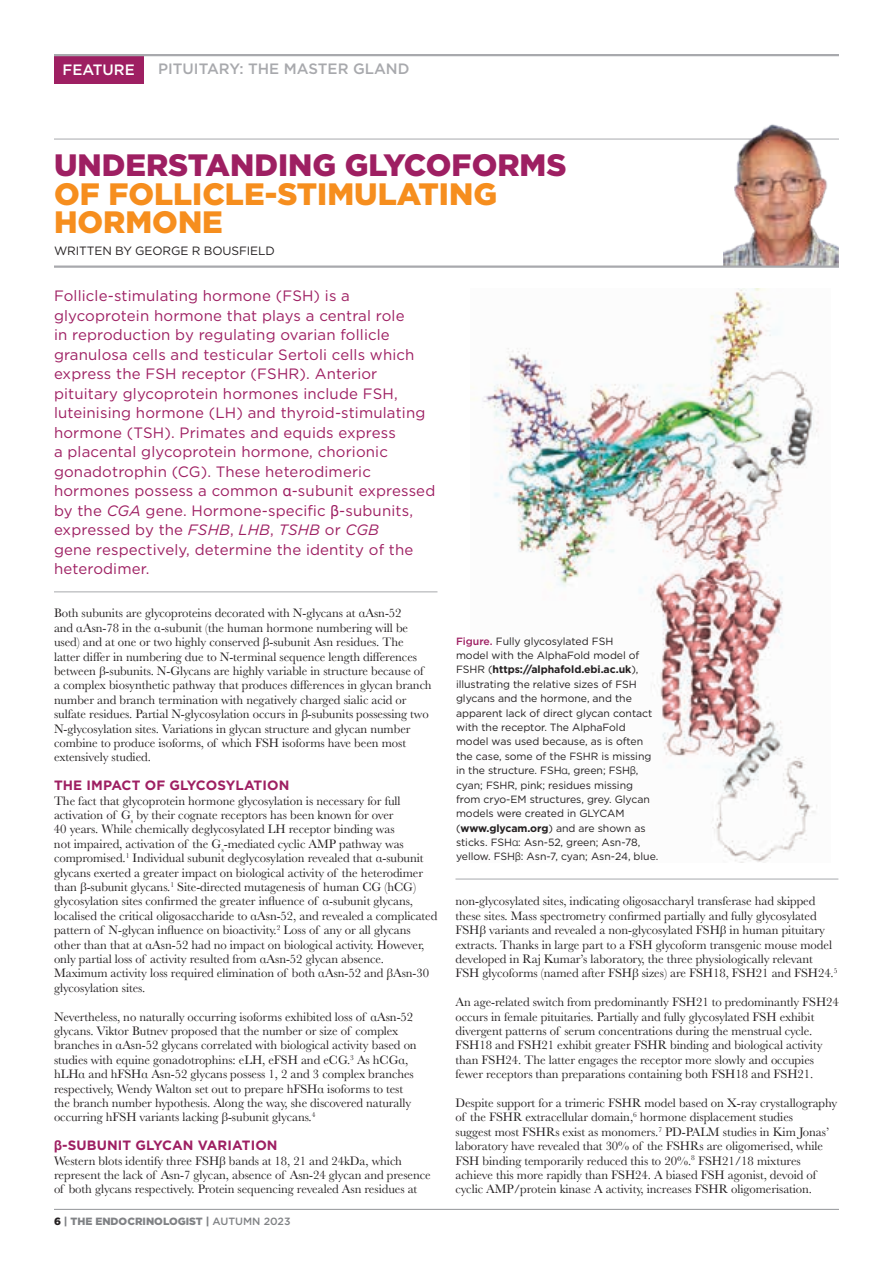
<style>
.page{position:relative;width:893px;height:1263px;background:#fff}
.page>*{position:absolute;margin:0;border:0;box-sizing:border-box;transform-origin:0 0}
.t1{font:900 30.9px/28.5px "Gotham";color:#f68e1e}
.t2{font:900 30.9px "Gotham";color:#9e1f62}
.t3{font:15px/19.5px "Gotham";letter-spacing:.01em;color:#9e1f62}
.t4{font:500 15px "Gotham";color:#a8a9ad}
.t5{font:500 15px "Gotham";color:#fff}
.t6{font:700 13.5px "Gotham";letter-spacing:.01em;color:#9e1f62}
.t7{font:12.75px/14.4px "Baskerville";letter-spacing:-.005em;color:#231f20}
.t8{font:12px "Gotham";letter-spacing:-.01em;color:#231f20}
.t9{font:10.5px/14.4px "Gotham";letter-spacing:-.005em;color:#231f20}
.t10{font:900 10.5px "Gotham";color:#808285}
.s1{font-family:"Helvetica Neue"}
.s2{font-style:italic}
.s3{color:#231f20}
.s4{font-weight:500}
.s5{font-weight:500;color:#9e1f62}
.s6{font-weight:700}
.s7{font-family:"Helvetica Neue";font-weight:300}
</style>
<div class="page">
<hr style="left:54px;top:1209px;width:785px;height:1px;background:#939598">
<hr style="left:54px;top:139px;width:785px;height:1px;background:#a8a9ad">
<img style="left:723px;top:124px;width:116px;height:141px">
<div style="left:54px;top:54px;width:89px;height:29px;background:#9e1f62"></div>
<hr style="left:54px;top:265px;width:785px;height:3px;background:#a8a9ad">
<hr style="left:54px;top:54px;width:785px;height:2px;background:#a8a9ad">
<hr style="left:54px;top:591px;width:383px;height:1px;background:#a8a9ad">
<img style="left:470px;top:289px;width:349px;height:573px">
<hr style="left:455px;top:879px;width:383px;height:1px;background:#a8a9ad">
<p class="t5" style="left:63px;top:60px;width:74px">FEATURE</p>
<p class="t4" style="left:158px;top:59px;width:253px">PITUITARY: THE MASTER GLAND</p>
<h1 class="t2" style="left:54px;top:144px;width:514px">UNDERSTANDING GLYCOFORMS</h1>
<h1 class="t1" style="left:54px;top:179px;width:445px">OF FOLLICLE-STIMULATING<br>HORMONE</h1>
<p class="t8" style="left:54px;top:243px;width:222px">WRITTEN BY GEORGE R BOUSFIELD</p>
<p class="t3" style="left:54px;top:286px;width:383px">Follicle-stimulating hormone (FSH) is a glycoprotein hormone that plays a central role<br>in reproduction by regulating ovarian follicle granulosa cells and testicular Sertoli cells which express the FSH receptor (FSHR). Anterior pituitary glycoprotein hormones include FSH, luteinising hormone (LH) and thyroid-stimulating hormone (TSH). Primates and equids express<br>a placental glycoprotein hormone, chorionic gonadotrophin (CG). These heterodimeric hormones possess a common <span class="s1">α</span>-subunit expressed by the <span class="s2">CGA</span> gene. Hormone-specific <span class="s1">β</span>-subunits, expressed by the <span class="s2">FSHB</span>, <span class="s2">LHB</span>, <span class="s2">TSHB</span> or <span class="s2">CGB<br></span>gene respectively, determine the identity of the heterodimer.</p>
<p class="t7" style="left:54px;top:606px;width:379px">Both subunits are glycoproteins decorated with N-glycans at αAsn-52<br>and αAsn-78 in the α-subunit (the human hormone numbering will be used) and at one or two highly conserved β-subunit Asn residues. The latter differ in numbering due to N-terminal sequence length differences between β-subunits. N-Glycans are highly variable in structure because of a complex biosynthetic pathway that produces differences in glycan branch number and branch termination with negatively charged sialic acid or sulfate residues. Partial N-glycosylation occurs in β-subunits possessing two N-glycosylation sites. Variations in glycan structure and glycan number combine to produce isoforms, of which FSH isoforms have been most extensively studied.</p>
<p class="t6" style="left:54px;top:776px;width:237px">THE IMPACT OF GLYCOSYLATION</p>
<p class="t7" style="left:54px;top:793px;width:385px">The fact that glycoprotein hormone glycosylation is necessary for full activation of G<sub>s</sub> by their cognate receptors has been known for over<br>40 years. While chemically deglycosylated LH receptor binding was<br>not impaired, activation of the G<sub>s</sub>-mediated cyclic AMP pathway was compromised.<sup>1</sup> Individual subunit deglycosylation revealed that α-subunit glycans exerted a greater impact on biological activity of the heterodimer than β-subunit glycans.<sup>1</sup> Site-directed mutagenesis of human CG (hCG) glycosylation sites confirmed the greater influence of α-subunit glycans, localised the critical oligosaccharide to αAsn-52, and revealed a complicated pattern of N-glycan influence on bioactivity.<sup>2</sup> Loss of any or all glycans other than that at αAsn-52 had no impact on biological activity. However, only partial loss of activity resulted from αAsn-52 glycan absence.<br>Maximum activity loss required elimination of both αAsn-52 and βAsn-30 glycosylation sites.</p>
<p class="t7" style="left:54px;top:1009px;width:364px">Nevertheless, no naturally occurring isoforms exhibited loss of αAsn-52 glycans. Viktor Butnev proposed that the number or size of complex branches in αAsn-52 glycans correlated with biological activity based on studies with equine gonadotrophins: eLH, eFSH and eCG.<sup>3</sup> As hCGα, hLHα and hFSHα Asn-52 glycans possess 1, 2 and 3 complex branches respectively, Wendy Walton set out to prepare hFSHα isoforms to test the branch number hypothesis. Along the way, she discovered naturally occurring hFSH variants lacking β-subunit glycans.<sup>4</sup></p>
<p class="t6" style="left:54px;top:1136px;width:225px"><span class="s1">β</span>-SUBUNIT GLYCAN VARIATION</p>
<p class="t7" style="left:54px;top:1153px;width:378px">Western blots identify three FSHβ bands at 18, 21 and 24kDa, which represent the lack of Asn-7 glycan, absence of Asn-24 glycan and presence of both glycans respectively. Protein sequencing revealed Asn residues at</p>
<p class="t10" style="left:54px;top:1214px;width:238px"><span class="s3">6</span> | THE ENDOCRINOLOGIST | <span class="s4">AUTUMN 2023</span></p>
<p class="t9" style="left:456px;top:633px;width:204px"><span class="s5">Figure.</span> Fully glycosylated FSH<br>model with the AlphaFold model of FSHR (<span class="s6">https://alphafold.ebi.ac.uk</span>), illustrating the relative sizes of FSH glycans and the hormone, and the apparent lack of direct glycan contact with the receptor. The AlphaFold model was used because, as is often the case, some of the FSHR is missing in the structure. FSH<span class="s7">α</span>, green; FSH<span class="s7">β</span>, cyan; FSHR, pink; residues missing from cryo-EM structures, grey. Glycan models were created in GLYCAM (<span class="s6">www.glycam.org</span>) and are shown as sticks. FSH<span class="s7">α</span>: Asn-52, green; Asn-78, yellow. FSH<span class="s7">β</span>: Asn-7, cyan; Asn-24, blue.</p>
<p class="t7" style="left:455px;top:894px;width:383px">non-glycosylated sites, indicating oligosaccharyl transferase had skipped these sites. Mass spectrometry confirmed partially and fully glycosylated FSHβ variants and revealed a non-glycosylated FSHβ in human pituitary extracts. Thanks in large part to a FSH glycoform transgenic mouse model developed in Raj Kumar’s laboratory, the three physiologically relevant FSH glycoforms (named after FSHβ sizes) are FSH18, FSH21 and FSH24.<sup>5</sup></p>
<p class="t7" style="left:455px;top:995px;width:385px">An age-related switch from predominantly FSH21 to predominantly FSH24 occurs in female pituitaries. Partially and fully glycosylated FSH exhibit divergent patterns of serum concentrations during the menstrual cycle.<br>FSH18 and FSH21 exhibit greater FSHR binding and biological activity than FSH24. The latter engages the receptor more slowly and occupies fewer receptors than preparations containing both FSH18 and FSH21.</p>
<p class="t7" style="left:455px;top:1096px;width:383px">Despite support for a trimeric FSHR model based on X-ray crystallography of the FSHR extracellular domain,<sup>6</sup> hormone displacement studies<br>suggest most FSHRs exist as monomers.<sup>7</sup> PD-PALM studies in Kim Jonas’ laboratory have revealed that 30% of the FSHRs are oligomerised, while FSH binding temporarily reduced this to 20%.<sup>8</sup> FSH21/18 mixtures achieve this more rapidly than FSH24. A biased FSH agonist, devoid of cyclic AMP/protein kinase A activity, increases FSHR oligomerisation.</p>
</div>
